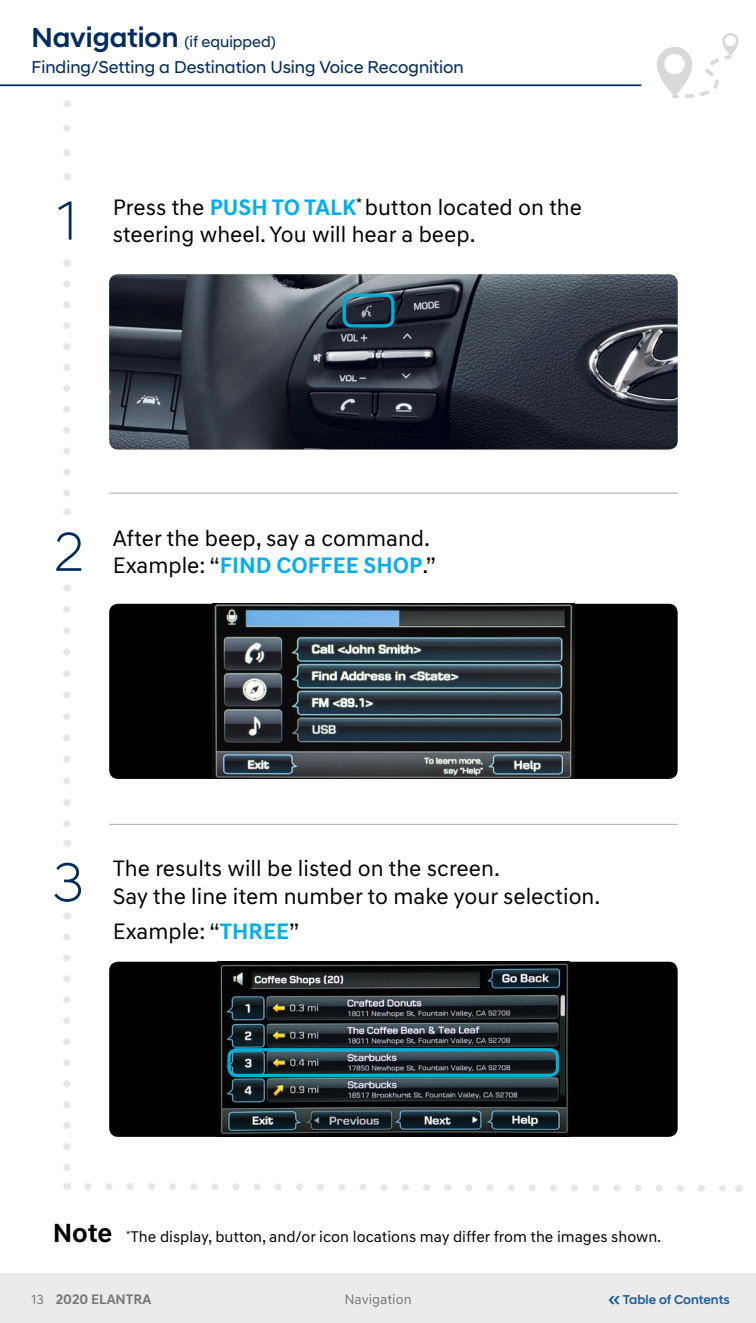
<style>
.page{position:relative;width:756px;height:1323px;background:#fff}
.page>*{position:absolute;margin:0;border:0;box-sizing:border-box;transform-origin:0 0}
.t1{font:300 56px "Hyundai Sans Head";color:#002c5f}
.t2{font:700 26.78px "Hyundai Sans Text";color:#000}
.t3{font:22.75px/27.3px "Hyundai Sans Text";color:#000}
.t4{font:17.5px "Hyundai Sans Head";color:#002c5f}
.t5{font:15.75px "Hyundai Sans Text";color:#000}
.t6{font:15.75px "Hyundai Sans Head";color:#002c5f}
.t7{font:700 14px "Hyundai Sans Text";color:#77787b}
.t8{font:14px "Hyundai Sans Text";color:#77787b}
.t9{font:500 12.95px "Hyundai Sans Head";letter-spacing:-.005em;color:#215e9e}
.s1{font-weight:500;font-size:28px}
.s2{font-weight:700;color:#00aeef}
.s3{font-weight:400}
.s4{font-size:19.6px}
</style>
<div class="page">
<div style="left:0;top:1274px;width:756px;height:49px;background:#ebebec"></div>
<svg style="left:63px;top:128px;width:7px;height:28px"></svg>
<svg style="left:63px;top:284px;width:7px;height:213px"></svg>
<svg style="left:63px;top:609px;width:7px;height:218px"></svg>
<hr style="left:0;top:84px;width:641px;height:2px;background:#002c5f">
<hr style="left:109px;top:493px;width:569px;height:1px;background:#a3a5a8">
<hr style="left:109px;top:824px;width:569px;height:1px;background:#a3a5a8">
<img style="left:109px;top:274px;width:569px;height:175px">
<div style="left:343px;top:293px;width:52px;height:35px;border:3px solid #00afd5;border-radius:8px"></div>
<div style="left:109px;top:604px;width:569px;height:175px;background:#000;border-radius:9px"></div>
<img style="left:213px;top:604px;width:361px;height:175px">
<svg style="left:63px;top:937px;width:7px;height:234px"></svg>
<svg style="left:84px;top:1183px;width:655px;height:9px"></svg>
<div style="left:109px;top:962px;width:569px;height:175px;background:#000;border-radius:9px"></div>
<img style="left:220px;top:963px;width:349px;height:174px">
<svg style="left:657px;top:33px;width:82px;height:66px"></svg>
<div style="left:227px;top:1048px;width:332px;height:29px;border:3px solid #00afd5;border-radius:8px"></div>
<p class="t6" style="left:32px;top:32px;width:246px"><span class="s1">Navigation</span> (if equipped)</p>
<p class="t4" style="left:32px;top:56px;width:434px">Finding/Setting a Destination Using Voice Recognition</p>
<h1 class="t1" style="left:58px;top:187px;width:20px">1</h1>
<p class="t3" style="left:113px;top:193px;width:471px">Press the <span class="s2">PUSH TO TALK</span><sup>*</sup> button located on the steering wheel. You will hear a beep.</p>
<h1 class="t1" style="left:54px;top:519px;width:31px">2</h1>
<p class="t3" style="left:113px;top:525px;width:325px">After the beep, say a command.<br>Example: “<span class="s2">FIND COFFEE SHOP</span>.”</p>
<h1 class="t1" style="left:53px;top:849px;width:32px">3</h1>
<p class="t3" style="left:113px;top:855px;width:489px">The results will be listed on the screen.<br>Say the line item number to make your selection.</p>
<p class="t3" style="left:113px;top:917px;width:188px">Example: “<span class="s2">THREE</span>”</p>
<p class="t2" style="left:53px;top:1217px;width:61px">Note</p>
<p class="t5" style="left:126px;top:1227px;width:537px"><sup>*</sup>The display, button, and/or icon locations may differ from the images shown.</p>
<p class="t7" style="left:32px;top:1290px;width:121px"><span class="s3">13</span> 2020 ELANTRA</p>
<p class="t8" style="left:344px;top:1291px;width:69px">Navigation</p>
<p class="t9" style="left:609px;top:1292px;width:123px"><span class="s4">«</span> Table of Contents</p>
</div>
